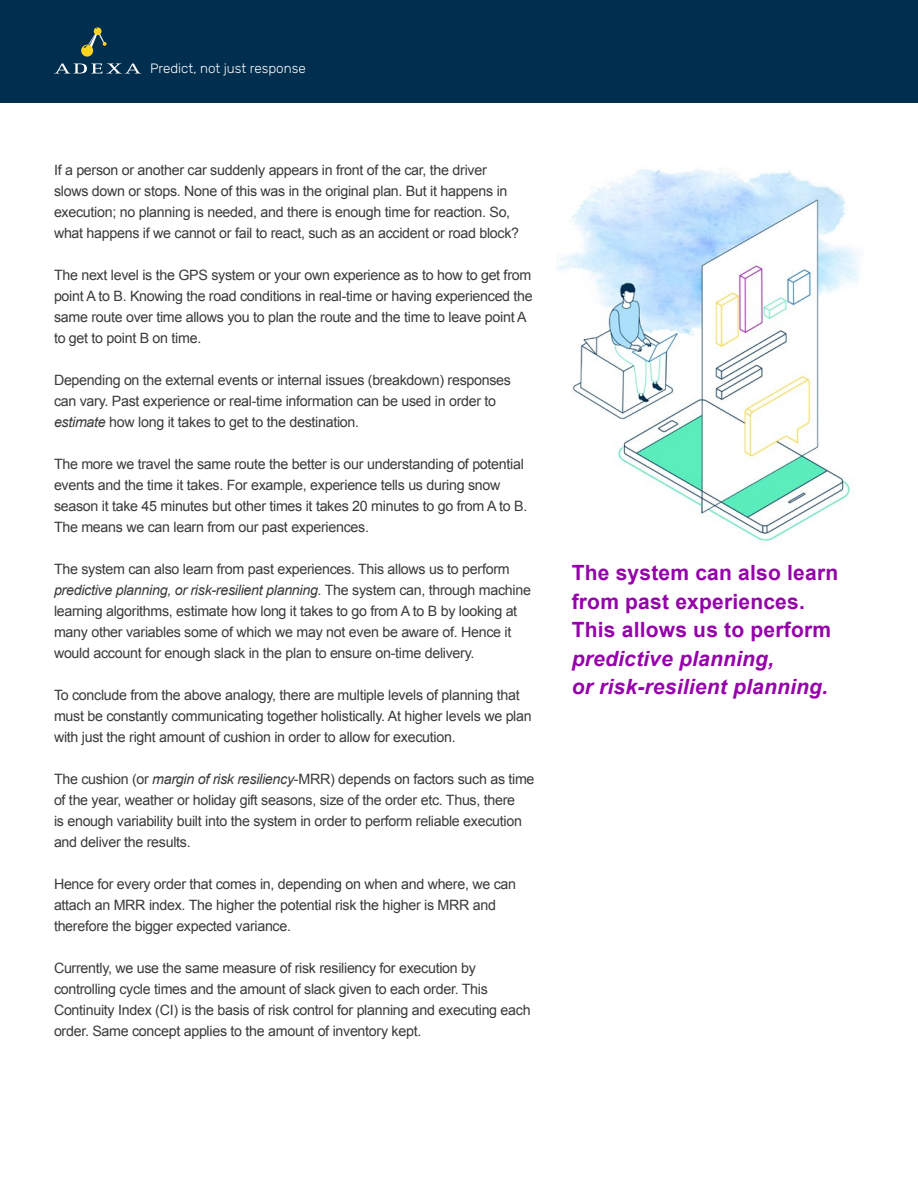
<style>
.page{position:relative;width:918px;height:1188px;background:#fff}
.page>*{position:absolute;margin:0;border:0;box-sizing:border-box;transform-origin:0 0}
.t1{font:700 21px/28.5px "Arial";letter-spacing:.01em;color:#9600ab}
.t2{font:italic 700 21px/28.5px "Arial";letter-spacing:.01em;color:#9600ab}
.t3{font:14.25px/21px "Arial";letter-spacing:-.02em;color:#3a3a3a}
.t4{font:300 13.5px "Rubik";color:#fff}
.s1{font-style:italic}
</style>
<div class="page">
<div style="left:0;top:0;width:918px;height:102px;background:#002e4f"></div>
<svg style="left:55px;top:63px;width:85px;height:10px"></svg>
<svg style="left:81px;top:27px;width:26px;height:30px"></svg>
<img style="left:556px;top:169px;width:303px;height:373px">
<p class="t4" style="left:150px;top:61px;width:157px">Predict, not just response</p>
<p class="t3" style="left:54px;top:160px;width:467px">If a person or another car suddenly appears in front of the car, the driver slows down or stops. None of this was in the original plan. But it happens in execution; no planning is needed, and there is enough time for reaction. So, what happens if we cannot or fail to react, such as an accident or road block?</p>
<p class="t3" style="left:54px;top:265px;width:480px">The next level is the GPS system or your own experience as to how to get from point A to B. Knowing the road conditions in real-time or having experienced the same route over time allows you to plan the route and the time to leave point A to get to point B on time.</p>
<p class="t3" style="left:54px;top:370px;width:459px">Depending on the external events or internal issues (breakdown) responses can vary. Past experience or real-time information can be used in order to <span class="s1">estimate</span> how long it takes to get to the destination.</p>
<p class="t3" style="left:54px;top:454px;width:475px">The more we travel the same route the better is our understanding of potential events and the time it takes. For example, experience tells us during snow season it take 45 minutes but other times it takes 20 minutes to go from A to B.<br>The means we can learn from our past experiences.</p>
<p class="t3" style="left:54px;top:559px;width:478px">The system can also learn from past experiences. This allows us to perform <span class="s1">predictive planning, or risk-resilient planning.</span> The system can, through machine learning algorithms, estimate how long it takes to go from A to B by looking at many other variables some of which we may not even be aware of. Hence it would account for enough slack in the plan to ensure on-time delivery.</p>
<p class="t3" style="left:54px;top:685px;width:479px">To conclude from the above analogy, there are multiple levels of planning that must be constantly communicating together holistically. At higher levels we plan with just the right amount of cushion in order to allow for execution.</p>
<p class="t3" style="left:54px;top:769px;width:482px">The cushion (or <span class="s1">margin of risk resiliency</span>-MRR) depends on factors such as time of the year, weather or holiday gift seasons, size of the order etc. Thus, there<br>is enough variability built into the system in order to perform reliable execution and deliver the results.</p>
<p class="t3" style="left:54px;top:874px;width:464px">Hence for every order that comes in, depending on when and where, we can attach an MRR index. The higher the potential risk the higher is MRR and therefore the bigger expected variance.</p>
<p class="t3" style="left:54px;top:958px;width:478px">Currently, we use the same measure of risk resiliency for execution by controlling cycle times and the amount of slack given to each order. This Continuity Index (CI) is the basis of risk control for planning and executing each order. Same concept applies to the amount of inventory kept.</p>
<h1 class="t1" style="left:572px;top:559px;width:268px">The system can also learn from past experiences.<br>This allows us to perform</h1>
<h1 class="t2" style="left:572px;top:645px;width:258px">predictive planning,<br>or risk-resilient planning.</h1>
</div>
